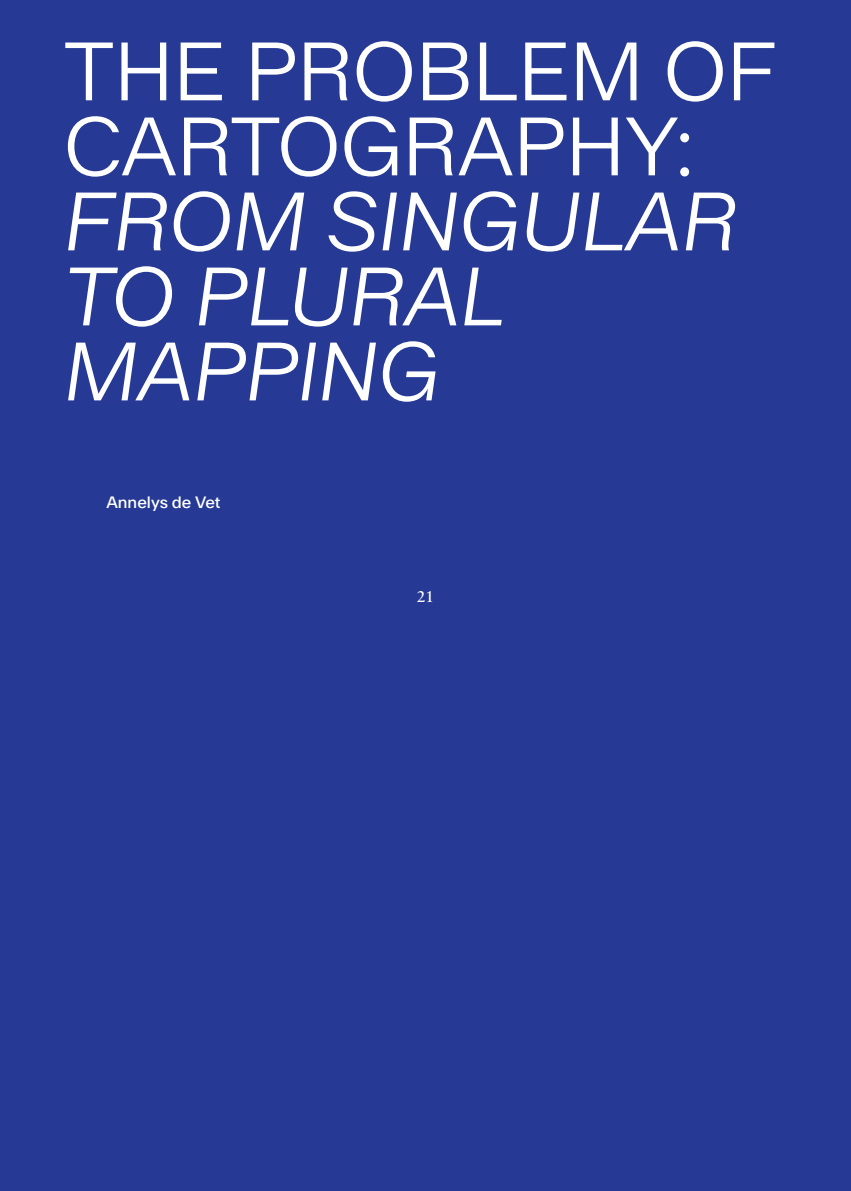
<style>
.page{position:relative;width:851px;height:1191px;background:#fff}
.page>*{position:absolute;margin:0;border:0;box-sizing:border-box;transform-origin:0 0}
.t1{font:82.5px/75px "ABC Walter Neue Mager Kursiv";color:#fff}
.t2{font:82.5px/75px "ABC Walter Neue Mager";color:#fff}
.t3{font:17.25px "Sabon Next LT Pro";color:#fff}
.t4{font:16.5px "ABC Walter Neue";color:#fff}
</style>
<div class="page">
<div style="left:0;top:0;width:850px;height:1191px;background:#263a95"></div>
<p class="t2" style="left:64px;top:35px;width:713px">THE PROBLEM OF<br>CARTOGRAPHY:</p>
<p class="t1" style="left:64px;top:185px;width:674px">FROM SINGULAR<br>TO PLURAL<br>MAPPING</p>
<p class="t4" style="left:106px;top:492px;width:116px">Annelys de Vet</p>
<p class="t3" style="left:417px;top:583px;width:19px">21</p>
</div>
